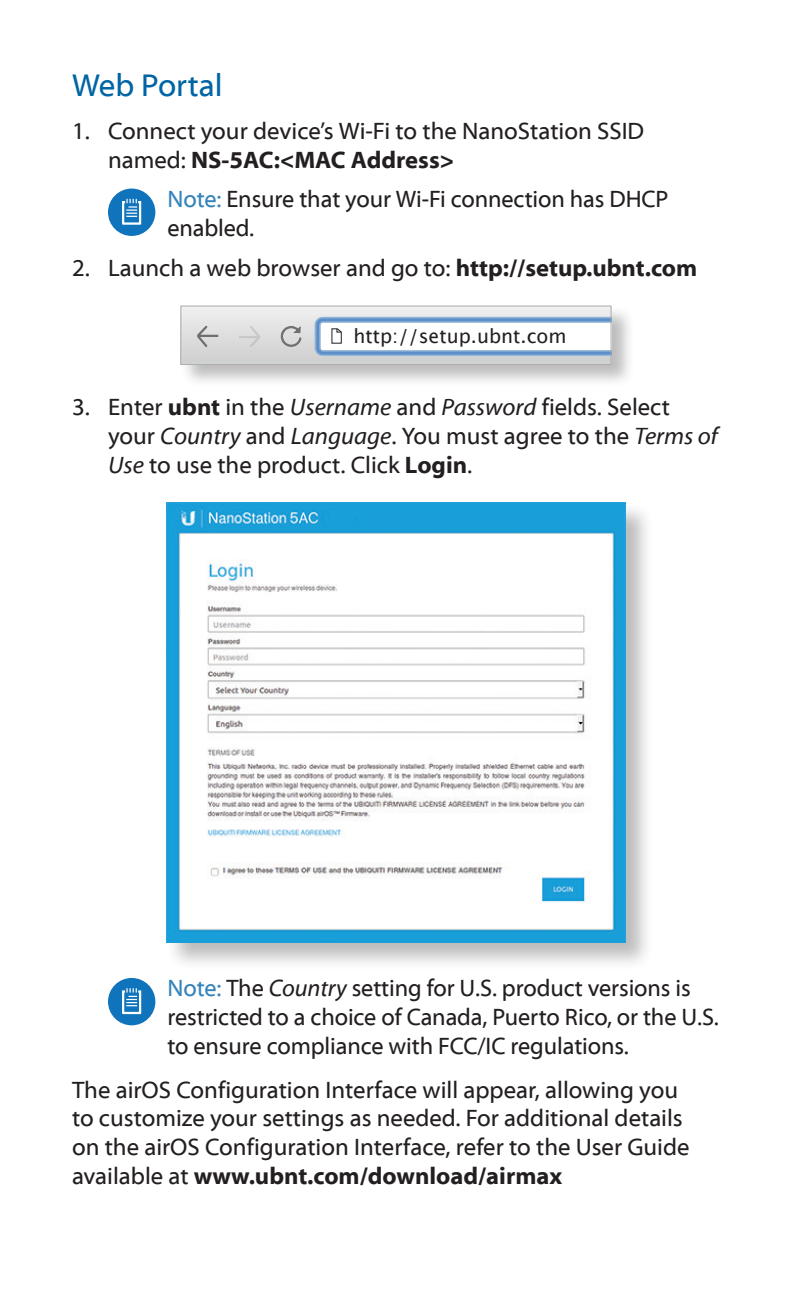
<style>
.page{position:relative;width:792px;height:1296px;background:#fff}
.page>*{position:absolute;margin:0;border:0;box-sizing:border-box;transform-origin:0 0}
.Heading_1{font:32px "Myriad Web Pro";color:#0065a4}
.Body{font:24px/28.8px "Myriad Web Pro";color:#231f20}
.Note{font:24px/28.8px "Myriad Web Pro";letter-spacing:-.005em;color:#231f20}
.t1{font:19.2px "Lucida Grande";color:#231f20}
.s1{font-weight:700}
.s2{color:#3484ba}
.s3{font-style:italic}
</style>
<div class="page">
<svg style="left:108px;top:189px;width:47px;height:47px"></svg>
<div style="left:180px;top:305px;width:455px;height:83px;background:#231f20;opacity:.3"></div>
<svg style="left:183px;top:308px;width:426px;height:55px"></svg>
<div style="left:181px;top:306px;width:430px;height:59px;border:1px solid #a8a9ad"></div>
<div style="left:166px;top:502px;width:488px;height:469px;background:#231f20;opacity:.3"></div>
<img style="left:166px;top:502px;width:460px;height:441px">
<svg style="left:108px;top:978px;width:47px;height:47px"></svg>
<p class="Heading_1" style="left:72px;top:68px;width:152px">Web Portal</p>
<p class="Body" style="left:108px;top:117px;width:538px;text-indent:-36px">1. Connect your device’s Wi-Fi to the NanoStation SSID named: <span class="s1">NS-5AC:&lt;MAC Address&gt;</span></p>
<p class="Note" style="left:167px;top:185px;width:503px"><span class="s2">Note:</span> Ensure that your Wi-Fi connection has DHCP enabled.</p>
<p class="Body" style="left:72px;top:254px;width:627px">2. Launch a web browser and go to: <span class="s1">http://setup.ubnt.com</span></p>
<p class="t1" style="left:354px;top:325px;width:215px">http://setup.ubnt.com</p>
<p class="Body" style="left:108px;top:393px;width:611px;text-indent:-36px">3. Enter <span class="s1">ubnt</span> in the <span class="s3">Username</span> and <span class="s3">Password</span> fields. Select your <span class="s3">Country</span> and <span class="s3">Language</span>. You must agree to the <span class="s3">Terms of<br>Use</span> to use the product. Click <span class="s1">Login</span>.</p>
<p class="Note" style="left:167px;top:974px;width:553px"><span class="s2">Note:</span> The <span class="s3">Country</span> setting for U.S. product versions is restricted to a choice of Canada, Puerto Rico, or the U.S. to ensure compliance with FCC/IC regulations.</p>
<p class="Body" style="left:72px;top:1076px;width:619px">The airOS Configuration Interface will appear, allowing you to customize your settings as needed. For additional details on the airOS Configuration Interface, refer to the User Guide available at <span class="s1">www.ubnt.com/download/airmax</span></p>
</div>
